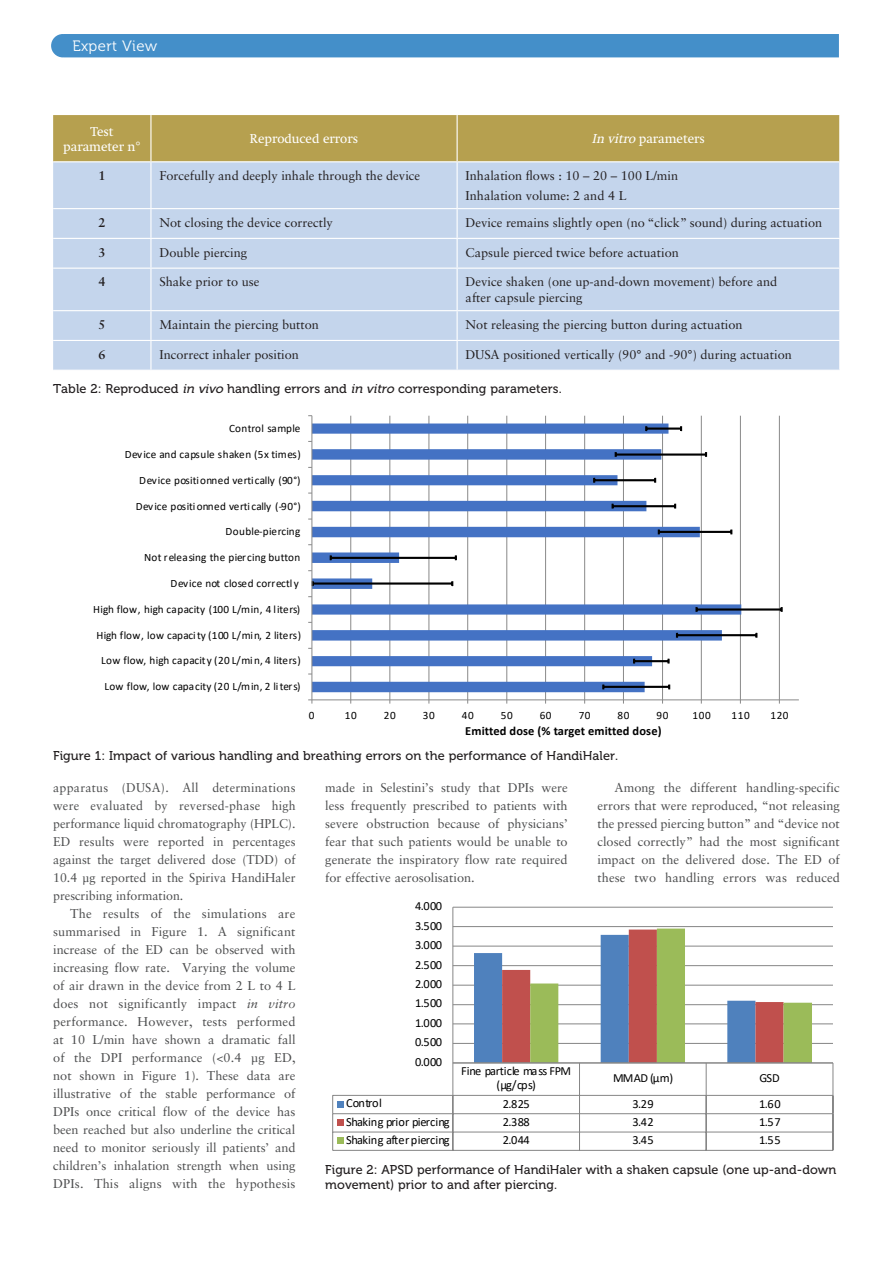
<style>
.page{position:relative;width:893px;height:1263px;background:#fff}
.page>*{position:absolute;margin:0;border:0;box-sizing:border-box;transform-origin:0 0}
.t1{font:300 63.45px "Calibri";color:#000}
.t2{font:700 15px "Calibri";letter-spacing:-.005em;color:#000}
.t3{font:15px "Museo 300";letter-spacing:.025em;color:#fff}
.MF_body{font:12.75px/18px "Sabon LT Std";color:#4b4c4d;text-align:justify}
.t4{font:12.75px/15.3px "Sabon LT Std";color:#231f20}
.MF_Captions{font:12.75px/15.3px "Museo 500";letter-spacing:.005em;color:#231f20}
.t5{font:12.75px/15px "Swift";color:#fff;text-align:center}
.t6{font:700 12.75px "Sabon LT Std";color:#231f20}
.t7{font:12.45px/14.2px "Calibri";letter-spacing:-.015em;color:#000;text-align:center}
.t8{font:700 12.45px "Calibri";letter-spacing:.01em;color:#000}
.t9{font:12.45px "Calibri";letter-spacing:.005em;color:#000}
.t10{font:11.25px "Calibri";letter-spacing:.02em;color:#000}
.t11{font:11.25px "Calibri";color:#000}
.s1{font-style:italic}
</style>
<div class="page">
<div style="left:51px;top:34px;width:788px;height:23px;background:#448fc9"></div>
<div style="left:53px;top:115px;width:786px;height:46px;background:#b6a04f"></div>
<div style="left:53px;top:162px;width:786px;height:208px;background:#c4d5ec"></div>
<hr style="left:150px;top:115px;width:2px;height:46px;background:#fff">
<hr style="left:457px;top:115px;width:1px;height:46px;background:#fff">
<hr style="left:150px;top:162px;width:2px;height:46px;background:#fff">
<hr style="left:457px;top:162px;width:1px;height:46px;background:#fff">
<hr style="left:150px;top:209px;width:2px;height:29px;background:#fff">
<hr style="left:150px;top:239px;width:2px;height:29px;background:#fff">
<svg style="left:457px;top:209px;width:1px;height:59px"></svg>
<svg style="left:839px;top:209px;width:1px;height:59px"></svg>
<hr style="left:150px;top:269px;width:2px;height:41px;background:#fff">
<hr style="left:457px;top:269px;width:1px;height:41px;background:#fff">
<hr style="left:150px;top:311px;width:2px;height:29px;background:#fff">
<hr style="left:150px;top:341px;width:2px;height:29px;background:#fff">
<svg style="left:457px;top:311px;width:1px;height:59px"></svg>
<svg style="left:839px;top:311px;width:1px;height:59px"></svg>
<hr style="left:53px;top:208px;width:98px;height:1px;background:#fff">
<hr style="left:151px;top:208px;width:306px;height:1px;background:#fff">
<hr style="left:457px;top:208px;width:383px;height:1px;background:#fff">
<hr style="left:53px;top:238px;width:98px;height:1px;background:#fff">
<hr style="left:151px;top:238px;width:306px;height:1px;background:#fff">
<hr style="left:457px;top:238px;width:383px;height:1px;background:#fff">
<hr style="left:53px;top:268px;width:98px;height:1px;background:#fff">
<hr style="left:151px;top:268px;width:306px;height:1px;background:#fff">
<hr style="left:457px;top:268px;width:383px;height:1px;background:#fff">
<hr style="left:53px;top:310px;width:98px;height:1px;background:#fff">
<hr style="left:151px;top:310px;width:306px;height:1px;background:#fff">
<hr style="left:457px;top:310px;width:383px;height:1px;background:#fff">
<hr style="left:53px;top:340px;width:98px;height:1px;background:#fff">
<hr style="left:151px;top:340px;width:306px;height:1px;background:#fff">
<hr style="left:457px;top:340px;width:383px;height:1px;background:#fff">
<svg style="left:308px;top:415px;width:491px;height:289px"></svg>
<svg style="left:332px;top:906px;width:502px;height:245px"></svg>
<p class="t3" style="left:72px;top:37px;width:87px">Expert View</p>
<p class="t5" style="left:63px;top:124px;width:79px">Test parameter n°</p>
<p class="t5" style="left:250px;top:131px;width:110px">Reproduced errors</p>
<p class="t5" style="left:592px;top:131px;width:115px"><span class="s1">In vitro</span> parameters</p>
<p class="t6" style="left:99px;top:168px;width:9px">1</p>
<p class="t4" style="left:159px;top:168px;width:262px">Forcefully and deeply inhale through the device</p>
<p class="t4" style="left:466px;top:168px;width:214px">Inhalation flows : 10 – 20 – 100 L/min</p>
<p class="t4" style="left:466px;top:187px;width:162px">Inhalation volume: 2 and 4 L</p>
<p class="t6" style="left:99px;top:214px;width:9px">2</p>
<p class="t4" style="left:159px;top:215px;width:175px">Not closing the device correctly</p>
<p class="t4" style="left:466px;top:215px;width:358px">Device remains slightly open (no “click” sound) during actuation</p>
<p class="t6" style="left:99px;top:244px;width:9px">3</p>
<p class="t4" style="left:159px;top:244px;width:89px">Double piercing</p>
<p class="t4" style="left:466px;top:244px;width:215px">Capsule pierced twice before actuation</p>
<p class="t6" style="left:99px;top:274px;width:9px">4</p>
<p class="t4" style="left:159px;top:274px;width:101px">Shake prior to use</p>
<p class="t4" style="left:466px;top:274px;width:313px">Device shaken (one up-and-down movement) before and after capsule piercing</p>
<p class="t6" style="left:99px;top:317px;width:9px">5</p>
<p class="t4" style="left:159px;top:317px;width:161px">Maintain the piercing button</p>
<p class="t4" style="left:466px;top:317px;width:279px">Not releasing the piercing button during actuation</p>
<p class="t6" style="left:99px;top:346px;width:9px">6</p>
<p class="t4" style="left:159px;top:346px;width:141px">Incorrect inhaler position</p>
<p class="t4" style="left:466px;top:346px;width:328px">DUSA positioned vertically (90° and -90°) during actuation</p>
<p class="t2" style="left:329px;top:378px;width:363px">Impact of several errors on the emitted dose of Handihaler</p>
<p class="MF_Captions" style="left:53px;top:381px;width:510px">Table 2: Reproduced <span class="s1">in vivo</span> handling errors and <span class="s1">in vitro</span> corresponding parameters.</p>
<p class="t10" style="left:229px;top:420px;width:73px">Control sample</p>
<p class="t10" style="left:125px;top:446px;width:178px">Device and capsule shaken (5x times)</p>
<p class="t11" style="left:139px;top:472px;width:163px">Device positionned vertically (90°)</p>
<p class="t10" style="left:136px;top:498px;width:167px">Device positionned vertically (-90°)</p>
<p class="t10" style="left:226px;top:524px;width:76px">Double-piercing</p>
<p class="t10" style="left:144px;top:550px;width:158px">Not releasing the piercing button</p>
<p class="t10" style="left:171px;top:575px;width:130px">Device not closed correctly</p>
<p class="t11" style="left:93px;top:601px;width:209px">High flow, high capacity (100 L/min, 4 liters)</p>
<p class="t11" style="left:96px;top:627px;width:206px">High flow, low capacity (100 L/min, 2 liters)</p>
<p class="t10" style="left:101px;top:653px;width:201px">Low flow, high capacity (20 L/min, 4 liters)</p>
<p class="t10" style="left:104px;top:679px;width:198px">Low flow, low capacity (20 L/min, 2 liters)</p>
<p class="t10" style="left:309px;top:707px;width:7px">0</p>
<p class="t10" style="left:345px;top:707px;width:13px">10</p>
<p class="t10" style="left:384px;top:707px;width:13px">20</p>
<p class="t10" style="left:423px;top:707px;width:13px">30</p>
<p class="t10" style="left:462px;top:707px;width:13px">40</p>
<p class="t10" style="left:501px;top:707px;width:13px">50</p>
<p class="t10" style="left:540px;top:707px;width:13px">60</p>
<p class="t10" style="left:579px;top:707px;width:13px">70</p>
<p class="t10" style="left:618px;top:707px;width:13px">80</p>
<p class="t10" style="left:657px;top:707px;width:13px">90</p>
<p class="t10" style="left:693px;top:707px;width:20px">100</p>
<p class="t10" style="left:732px;top:707px;width:20px">110</p>
<p class="t10" style="left:770px;top:707px;width:20px">120</p>
<p class="t8" style="left:465px;top:722px;width:198px">Emitted dose (% target emitted dose)</p>
<p class="t1" style="left:90px;top:724px;width:206px">Figure 2</p>
<p class="MF_Captions" style="left:53px;top:748px;width:567px">Figure 1: Impact of various handling and breathing errors on the performance of HandiHaler.</p>
<p class="MF_body" style="left:53px;top:778px;width:244px">apparatus (DUSA). All determinations were evaluated by reversed-phase high performance liquid chromatography (HPLC).<br>ED results were reported in percentages against the target delivered dose (TDD) of 10.4 µg reported in the Spiriva HandiHaler prescribing information.</p>
<p class="MF_body" style="left:53px;top:904px;width:244px;text-indent:17px">The results of the simulations are summarised in Figure 1. A significant increase of the ED can be observed with increasing flow rate. Varying the volume of air drawn in the device from 2 L to 4 L does not significantly impact <span class="s1">in vitro </span>performance. However, tests performed at 10 L/min have shown a dramatic fall of the DPI performance (&lt;0.4 μg ED, not shown in Figure 1). These data are illustrative of the stable performance of DPIs once critical flow of the device has been reached but also underline the critical need to monitor seriously ill patients’ and children’s inhalation strength when using DPIs. This aligns with the hypothesis</p>
<p class="MF_body" style="left:325px;top:778px;width:244px">made in Selestini’s study that DPIs were less frequently prescribed to patients with severe obstruction because of physicians’ fear that such patients would be unable to generate the inspiratory flow rate required for effective aerosolisation.</p>
<p class="MF_body" style="left:597px;top:778px;width:244px;text-indent:17px">Among the different handling-specific errors that were reproduced, “not releasing the pressed piercing button” and “device not closed correctly” had the most significant impact on the delivered dose. The ED of these two handling errors was reduced</p>
<p class="t7" style="left:415px;top:899px;width:28px">4.000</p>
<p class="t7" style="left:415px;top:918px;width:28px">3.500</p>
<p class="t7" style="left:415px;top:938px;width:28px">3.000</p>
<p class="t7" style="left:415px;top:957px;width:28px">2.500</p>
<p class="t7" style="left:415px;top:977px;width:28px">2.000</p>
<p class="t7" style="left:415px;top:996px;width:28px">1.500</p>
<p class="t7" style="left:415px;top:1015px;width:28px">1.000</p>
<p class="t7" style="left:415px;top:1035px;width:28px">0.500</p>
<p class="t7" style="left:415px;top:1054px;width:28px">0.000</p>
<p class="t7" style="left:461px;top:1064px;width:111px">Fine particle mass FPM (µg/cps)</p>
<p class="t7" style="left:613px;top:1070px;width:62px">MMAD (µm)</p>
<p class="t7" style="left:760px;top:1070px;width:22px">GSD</p>
<p class="t9" style="left:346px;top:1094px;width:37px">Control</p>
<p class="t7" style="left:503px;top:1096px;width:28px">2.825</p>
<p class="t7" style="left:632px;top:1096px;width:23px">3.29</p>
<p class="t7" style="left:759px;top:1096px;width:23px">1.60</p>
<p class="t7" style="left:346px;top:1114px;width:105px">Shaking prior piercing</p>
<p class="t7" style="left:503px;top:1114px;width:28px">2.388</p>
<p class="t7" style="left:632px;top:1114px;width:23px">3.42</p>
<p class="t7" style="left:759px;top:1114px;width:23px">1.57</p>
<p class="t7" style="left:346px;top:1132px;width:105px">Shaking after piercing</p>
<p class="t7" style="left:503px;top:1133px;width:28px">2.044</p>
<p class="t7" style="left:632px;top:1133px;width:23px">3.45</p>
<p class="t7" style="left:759px;top:1133px;width:23px">1.55</p>
<p class="MF_Captions" style="left:325px;top:1162px;width:513px">Figure 2: APSD performance of HandiHaler with a shaken capsule (one up-and-down movement) prior to and after piercing.</p>
</div>
